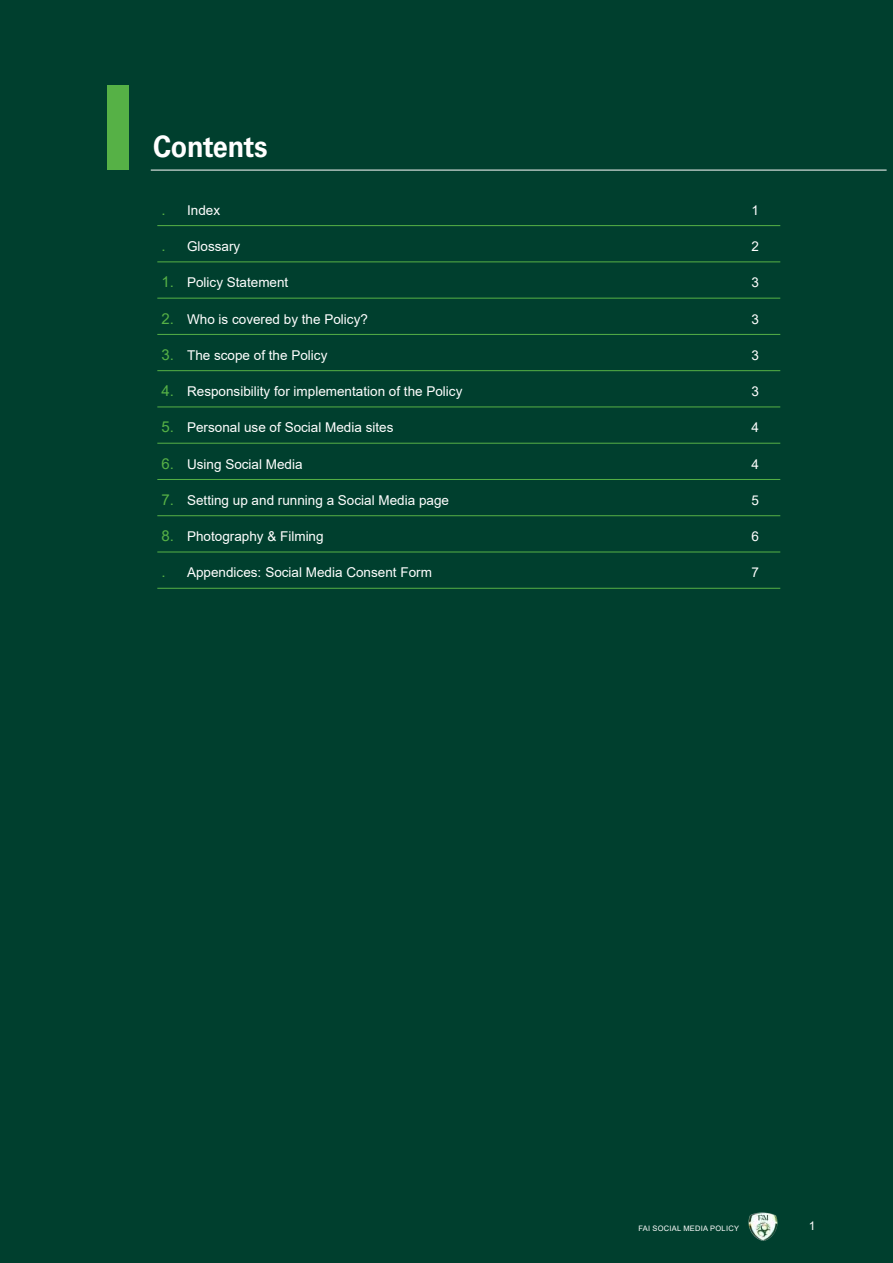
<style>
.page{position:relative;width:893px;height:1263px;background:#003f2e}
.page>*{position:absolute;margin:0;border:0;box-sizing:border-box;transform-origin:0 0}
.t1{font:700 30px "Univers";letter-spacing:-.01em;color:#fff;scale:.9 1}
.t2{font:15px "Arial";color:#56b146}
.t3{font:13.5px "Arial";color:#fff}
.t4{font:12px "Arial";color:#fff}
.t5{font:7.5px "Arial";letter-spacing:.035em;color:#fff}
.s1{font-size:15px;color:#56b146}
</style>
<div class="page">
<hr style="left:151px;top:170px;width:736px;height:1px;background:#fff">
<div style="left:108px;top:85px;width:21px;height:85px;background:#56b146"></div>
<hr style="left:157px;top:225px;width:623px;height:1px;background:#56b146">
<hr style="left:157px;top:262px;width:623px;height:1px;background:#56b146">
<hr style="left:157px;top:298px;width:623px;height:1px;background:#56b146">
<hr style="left:157px;top:334px;width:623px;height:1px;background:#56b146">
<hr style="left:157px;top:370px;width:623px;height:1px;background:#56b146">
<hr style="left:157px;top:407px;width:623px;height:1px;background:#56b146">
<hr style="left:157px;top:443px;width:623px;height:1px;background:#56b146">
<hr style="left:157px;top:479px;width:623px;height:1px;background:#56b146">
<hr style="left:157px;top:515px;width:623px;height:1px;background:#56b146">
<hr style="left:157px;top:552px;width:623px;height:1px;background:#56b146">
<hr style="left:157px;top:588px;width:623px;height:1px;background:#56b146">
<img style="left:749px;top:1212px;width:28px;height:28px">
<h1 class="t1" style="left:153px;top:129px;width:129px">Contents</h1>
<p class="t2" style="left:162px;top:199px;width:6px">.</p>
<p class="t3" style="left:187px;top:201px;width:35px">Index</p>
<p class="t3" style="left:751px;top:201px;width:9px">1</p>
<p class="t2" style="left:162px;top:235px;width:6px">.</p>
<p class="t3" style="left:187px;top:237px;width:55px">Glossary</p>
<p class="t3" style="left:751px;top:237px;width:9px">2</p>
<p class="t3" style="left:162px;top:273px;width:128px"><span class="s1">1.</span> Policy Statement</p>
<p class="t3" style="left:751px;top:273px;width:9px">3</p>
<p class="t3" style="left:162px;top:310px;width:208px"><span class="s1">2.</span> Who is covered by the Policy?</p>
<p class="t3" style="left:751px;top:310px;width:9px">3</p>
<p class="t3" style="left:162px;top:346px;width:167px"><span class="s1">3.</span> The scope of the Policy</p>
<p class="t3" style="left:751px;top:346px;width:9px">3</p>
<p class="t3" style="left:162px;top:382px;width:302px"><span class="s1">4.</span> Responsibility for implementation of the Policy</p>
<p class="t3" style="left:751px;top:382px;width:9px">3</p>
<p class="t3" style="left:162px;top:418px;width:233px"><span class="s1">5.</span> Personal use of Social Media sites</p>
<p class="t3" style="left:751px;top:418px;width:9px">4</p>
<p class="t3" style="left:162px;top:455px;width:143px"><span class="s1">6.</span> Using Social Media</p>
<p class="t3" style="left:751px;top:455px;width:9px">4</p>
<p class="t3" style="left:162px;top:491px;width:289px"><span class="s1">7.</span> Setting up and running a Social Media page</p>
<p class="t3" style="left:751px;top:491px;width:9px">5</p>
<p class="t3" style="left:162px;top:527px;width:164px"><span class="s1">8.</span> Photography &amp; Filming</p>
<p class="t3" style="left:751px;top:527px;width:9px">6</p>
<p class="t2" style="left:162px;top:562px;width:6px">.</p>
<p class="t3" style="left:187px;top:563px;width:246px">Appendices: Social Media Consent Form</p>
<p class="t3" style="left:751px;top:563px;width:9px">7</p>
<p class="t5" style="left:638px;top:1223px;width:102px">FAI SOCIAL MEDIA POLICY</p>
<p class="t4" style="left:809px;top:1218px;width:8px">1</p>
</div>
